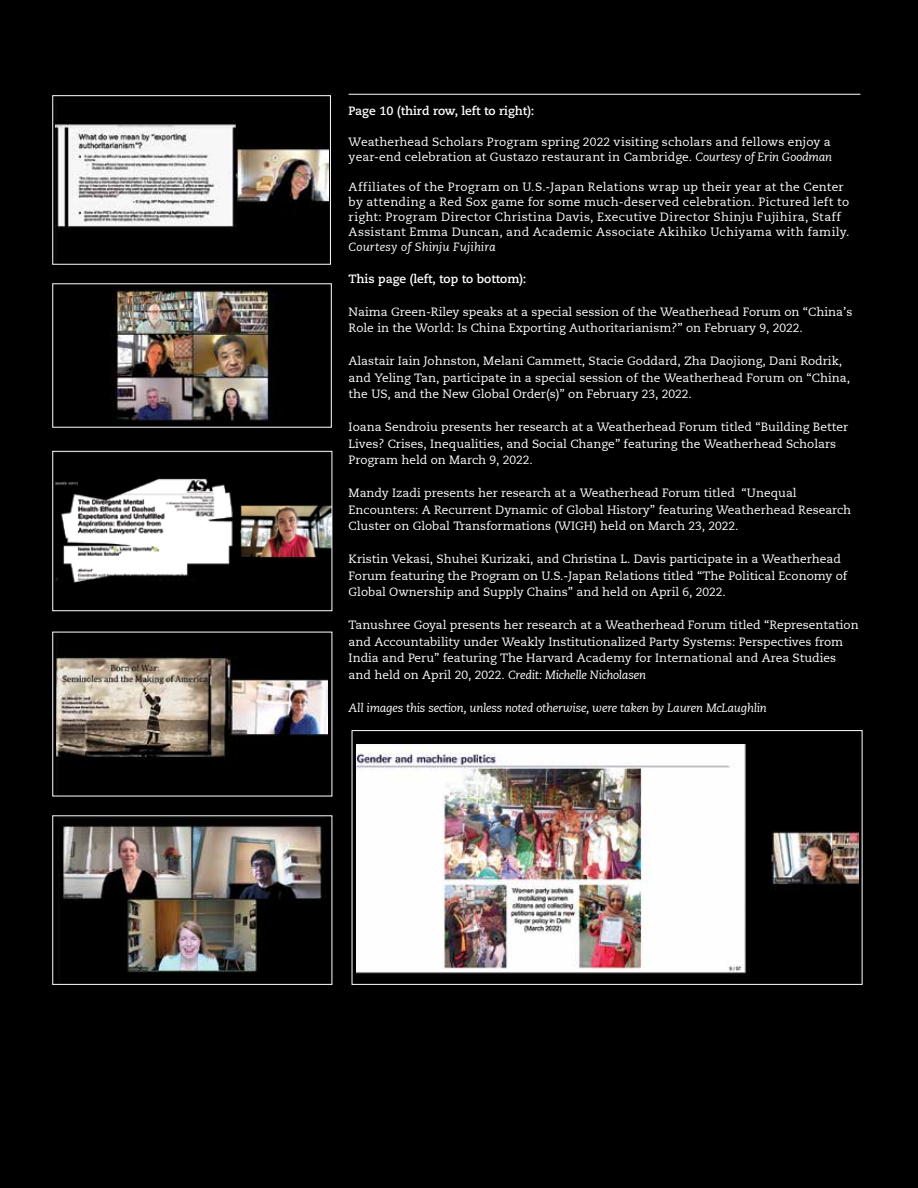
<style>
.page{position:relative;width:918px;height:1188px;background:#000}
.page>*{position:absolute;margin:0;border:0;box-sizing:border-box;transform-origin:0 0}
.t1{font:12px/16.5px "Caecilia";color:#fff}
.t2{font:12px/15px "Caecilia";letter-spacing:.025em;color:#fff}
.t3{font:italic 12px "Caecilia";letter-spacing:-.02em;color:#fff}
.t4{font:700 12px "Caecilia LT Std";color:#fff}
.t5{font:italic 12px "Caecilia";letter-spacing:.005em;color:#fff}
.s1{font-style:italic}
</style>
<div class="page">
<img style="left:111px;top:287px;width:164px;height:134px">
<img style="left:55px;top:120px;width:273px;height:112px">
<div style="left:52px;top:95px;width:279px;height:170px;border:1px solid #fff"></div>
<img style="left:356px;top:745px;width:503px;height:229px">
<div style="left:352px;top:730px;width:510px;height:255px;border:1px solid #fff"></div>
<hr style="left:349px;top:94px;width:511px;height:1px;background:#fff">
<img style="left:57px;top:657px;width:271px;height:103px">
<img style="left:55px;top:478px;width:275px;height:105px">
<div style="left:52px;top:451px;width:280px;height:160px;border:1px solid #fff"></div>
<img style="left:59px;top:817px;width:267px;height:156px">
<div style="left:52px;top:815px;width:280px;height:170px;border:1px solid #fff"></div>
<p class="t4" style="left:349px;top:104px;width:187px">Page 10 (third row, left to right):</p>
<p class="t1" style="left:349px;top:135px;width:485px;line-height:15px">Weatherhead Scholars Program spring 2022 visiting scholars and fellows enjoy a year-end celebration at Gustazo restaurant in Cambridge. <span class="s1">Courtesy of Erin Goodman</span></p>
<p class="t2" style="left:349px;top:180px;width:502px">Affiliates of the Program on U.S.-Japan Relations wrap up their year at the Center by attending a Red Sox game for some much-deserved celebration. Pictured left to right: Program Director Christina Davis, Executive Director Shinju Fujihira, Staff Assistant Emma Duncan, and Academic Associate Akihiko Uchiyama with family.</p>
<p class="t5" style="left:349px;top:240px;width:149px">Courtesy of Shinju Fujihira</p>
<p class="t4" style="left:349px;top:272px;width:179px">This page (left, top to bottom):</p>
<p class="t1" style="left:349px;top:304px;width:505px">Naima Green-Riley speaks at a special session of the Weatherhead Forum on “China’s<br>Role in the World: Is China Exporting Authoritarianism?” on February 9, 2022.</p>
<p class="t1" style="left:349px;top:353px;width:503px">Alastair Iain Johnston, Melani Cammett, Stacie Goddard, Zha Daojiong, Dani Rodrik, and Yeling Tan, participate in a special session of the Weatherhead Forum on “China, the US, and the New Global Order(s)” on February 23, 2022.</p>
<p class="t1" style="left:349px;top:419px;width:501px">Ioana Sendroiu presents her research at a Weatherhead Forum titled “Building Better<br>Lives? Crises, Inequalities, and Social Change” featuring the Weatherhead Scholars<br>Program held on March 9, 2022.</p>
<p class="t1" style="left:349px;top:485px;width:504px">Mandy Izadi presents her research at a Weatherhead Forum titled “Unequal<br>Encounters: A Recurrent Dynamic of Global History” featuring Weatherhead Research<br>Cluster on Global Transformations (WIGH) held on March 23, 2022.</p>
<p class="t1" style="left:349px;top:551px;width:500px">Kristin Vekasi, Shuhei Kurizaki, and Christina L. Davis participate in a Weatherhead<br>Forum featuring the Program on U.S.-Japan Relations titled “The Political Economy of<br>Global Ownership and Supply Chains” and held on April 6, 2022.</p>
<p class="t1" style="left:349px;top:617px;width:512px">Tanushree Goyal presents her research at a Weatherhead Forum titled “Representation and Accountability under Weakly Institutionalized Party Systems: Perspectives from India and Peru” featuring The Harvard Academy for International and Area Studies and held on April 20, 2022. <span class="s1">Credit: Michelle Nicholasen</span></p>
<p class="t3" style="left:349px;top:701px;width:420px">All images this section, unless noted otherwise, were taken by Lauren McLaughlin</p>
</div>
